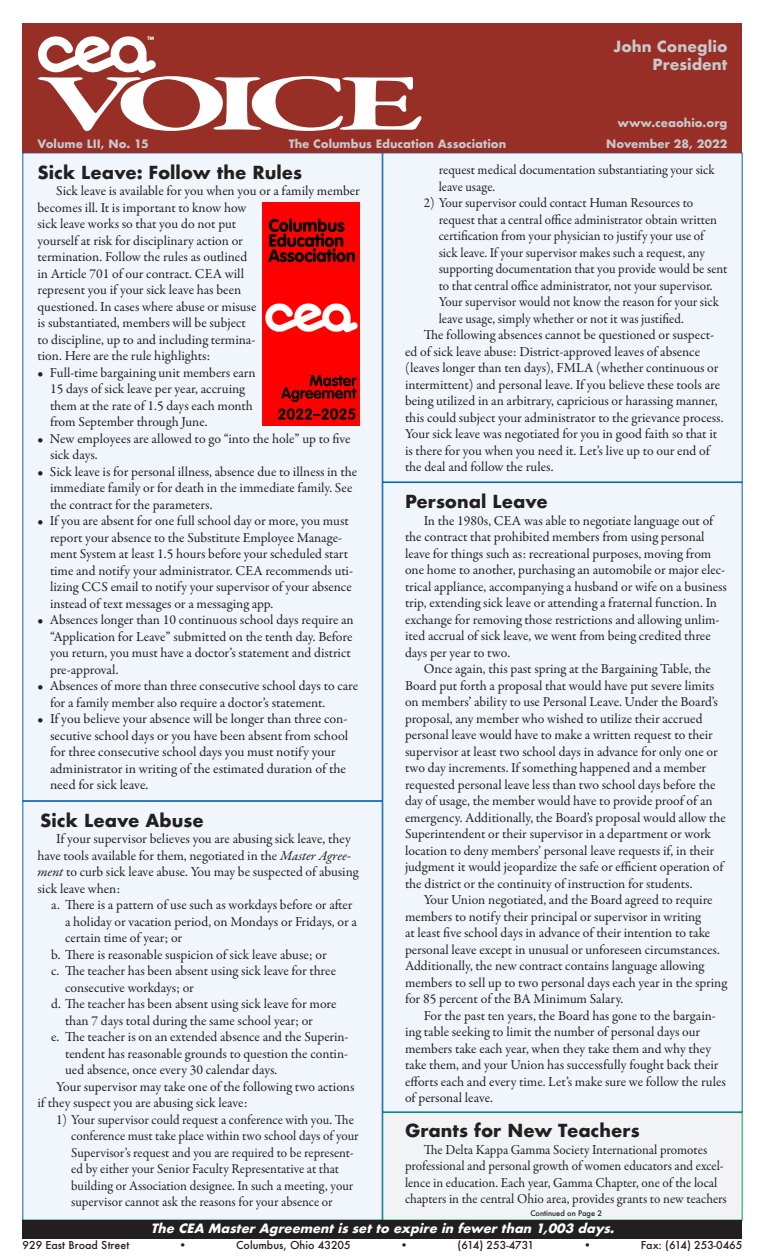
<style>
.page{position:relative;width:765px;height:1260px;background:#fff}
.page>*{position:absolute;margin:0;border:0;box-sizing:border-box;transform-origin:0 0}
.t1{font:700 82.62px "Garamond Premr Pro";letter-spacing:-.14em;color:#fff;scale:1.78 1}
.t2{font:700 17.5px "Futura";color:#231f20}
.t3{font:700 15px "Futura";color:#c7c8ca}
.t4{font:13.75px/16.5px "Garamond Premr Pro";color:#231f20}
.t5{font:13.75px/16.5px "Garamond Premr Pro";color:#231f20;scale:.96 1}
.t6{font:italic 700 12.5px "Futura";color:#fff}
.t7{font:700 11.25px "Futura";color:#c7c8ca}
.t8{font:500 10.62px "Futura";color:#231f20}
.t9{font:500 7.5px "Futura";color:#231f20}
.t10{font:900 5px "VAG Rounded Std";color:#fff}
.s1{font-style:italic}
</style>
<div class="page">
<div style="left:382px;top:1112px;width:360px;height:108px;background:#f2f3f4;border:1px solid #00a54f"></div>
<div style="left:382px;top:482px;width:360px;height:630px;background:#f0f6fb;border:1px solid #0563c1"></div>
<div style="left:382px;top:153px;width:360px;height:329px;background:#f0f6fb"></div>
<div style="left:22px;top:801px;width:360px;height:419px;background:#f0f6fb"></div>
<div style="left:22px;top:153px;width:360px;height:648px;background:#f0f6fb"></div>
<div style="left:22px;top:23px;width:720px;height:130px;background:#982f27"></div>
<div style="left:22px;top:1221px;width:720px;height:18px;background:#231f20"></div>
<img style="left:47px;top:36px;width:44px;height:28px">
<img style="left:262px;top:202px;width:98px;height:223px">
<p class="t10" style="left:147px;top:35px;width:8px">TM</p>
<p class="t1" style="left:39px;top:53px;width:219px">VOICE</p>
<p class="t3" style="left:613px;top:35px;width:116px">John Coneglio</p>
<p class="t3" style="left:653px;top:53px;width:76px">President</p>
<p class="t7" style="left:617px;top:114px;width:112px">www.ceaohio.org</p>
<p class="t7" style="left:38px;top:136px;width:113px">Volume LII, No. 15</p>
<p class="t7" style="left:289px;top:136px;width:219px">The Columbus Education Association</p>
<p class="t7" style="left:606px;top:136px;width:123px">November 28, 2022</p>
<p class="t2" style="left:38px;top:160px;width:266px">Sick Leave: Follow the Rules</p>
<p class="t4" style="left:38px;top:183px;width:324px;text-indent:19px">Sick leave is available for you when you or a family member becomes ill. It is important to know how<br>sick leave works so that you do not put<br>yourself at risk for disciplinary action or<br>termination. Follow the rules as outlined<br>in Article 701 of our contract. CEA will<br>represent you if your sick leave has been<br>questioned. In cases where abuse or misuse<br>is substantiated, members will be subject<br>to discipline, up to and including termina-<br>tion. Here are the rule highlights:</p>
<p class="t4" style="left:50px;top:365px;width:207px;text-indent:-12px">• Full-time bargaining unit members earn 15 days of sick leave per year, accruing them at the rate of 1.5 days each month from September through June.</p>
<p class="t4" style="left:50px;top:431px;width:302px;text-indent:-12px">• New employees are allowed to go “into the hole” up to five sick days.</p>
<p class="t4" style="left:50px;top:464px;width:309px;text-indent:-12px">• Sick leave is for personal illness, absence due to illness in the immediate family or for death in the immediate family. See the contract for the parameters.</p>
<p class="t4" style="left:50px;top:513px;width:305px;text-indent:-12px">• If you are absent for one full school day or more, you must report your absence to the Substitute Employee Manage&shy;ment System at least 1.5 hours before your scheduled start time and notify your administrator. CEA recommends uti&shy;lizing CCS email to notify your supervisor of your absence instead of text messages or a messaging app.</p>
<p class="t4" style="left:50px;top:612px;width:305px;text-indent:-12px">• Absences longer than 10 continuous school days require an “Application for Leave” submitted on the tenth day. Before you return, you must have a doctor’s statement and district pre-approval.</p>
<p class="t4" style="left:50px;top:678px;width:310px;text-indent:-12px">• Absences of more than three consecutive school days to care for a family member also require a doctor’s statement.</p>
<p class="t4" style="left:50px;top:711px;width:300px;text-indent:-12px">• If you believe your absence will be longer than three con&shy;secutive school days or you have been absent from school for three consecutive school days you must notify your administrator in writing of the estimated duration of the need for sick leave.</p>
<p class="t2" style="left:40px;top:808px;width:165px">Sick Leave Abuse</p>
<p class="t4" style="left:38px;top:831px;width:323px;text-indent:19px">If your supervisor believes you are abusing sick leave, they have tools available for them, negotiated in the <span class="s1">Master Agree&shy;ment</span> to curb sick leave abuse. You may be suspected of abusing sick leave when:</p>
<p class="t4" style="left:65px;top:897px;width:293px;text-indent:-14px">a. There is a pattern of use such as workdays before or after a holiday or vacation period, on Mondays or Fridays, or a certain time of year; or</p>
<p class="t4" style="left:51px;top:947px;width:277px">b. There is reasonable suspicion of sick leave abuse; or</p>
<p class="t4" style="left:65px;top:963px;width:273px;text-indent:-14px">c. The teacher has been absent using sick leave for three consecutive workdays; or</p>
<p class="t4" style="left:65px;top:996px;width:273px;text-indent:-14px">d. The teacher has been absent using sick leave for more than 7 days total during the same school year; or</p>
<p class="t4" style="left:65px;top:1029px;width:285px;text-align:justify;text-indent:-14px">e. The teacher is on an extended absence and the Superin&shy;tendent has reasonable grounds to question the contin&shy;ued absence, once every 30 calendar days.</p>
<p class="t4" style="left:38px;top:1079px;width:318px;text-indent:19px">Your supervisor may take one of the following two actions if they suspect you are abusing sick leave:</p>
<p class="t5" style="left:71px;top:1112px;width:301px;text-indent:-15px">1) Your supervisor could request a conference with you. The conference must take place within two school days of your Supervisor’s request and you are required to be represent&shy;ed by either your Senior Faculty Representative at that building or Association designee. In such a meeting, your supervisor cannot ask the reasons for your absence or</p>
<p class="t5" style="left:439px;top:162px;width:289px">request medical documentation substantiating your sick leave usage.</p>
<p class="t5" style="left:439px;top:195px;width:302px;text-indent:-15px">2) Your supervisor could contact Human Resources to request that a central office administrator obtain written certification from your physician to justify your use of<br>sick leave. If your supervisor makes such a request, any supporting documentation that you provide would be sent to that central office administrator, not your supervisor.<br>Your supervisor would not know the reason for your sick leave usage, simply whether or not it was justified.</p>
<p class="t4" style="left:405px;top:327px;width:320px;text-indent:19px">The following absences cannot be questioned or suspect&shy;ed of sick leave abuse: District-approved leaves of absence (leaves longer than ten days), FMLA (whether continuous or intermittent) and personal leave. If you believe these tools are being utilized in an arbitrary, capricious or harassing manner, this could subject your administrator to the grievance process.<br>Your sick leave was negotiated for you in good faith so that it is there for you when you need it. Let’s live up to our end of the deal and follow the rules.</p>
<p class="t2" style="left:405px;top:489px;width:144px">Personal Leave</p>
<p class="t4" style="left:405px;top:513px;width:323px;text-indent:19px">In the 1980s, CEA was able to negotiate language out of the contract that prohibited members from using personal leave for things such as: recreational purposes, moving from one home to another, purchasing an automobile or major elec&shy;trical appliance, accompanying a husband or wife on a business trip, extending sick leave or attending a fraternal function. In exchange for removing those restrictions and allowing unlim&shy;ited accrual of sick leave, we went from being credited three days per year to two.</p>
<p class="t4" style="left:405px;top:661px;width:323px;text-indent:19px">Once again, this past spring at the Bargaining Table, the Board put forth a proposal that would have put severe limits on members’ ability to use Personal Leave. Under the Board’s proposal, any member who wished to utilize their accrued personal leave would have to make a written request to their supervisor at least two school days in advance for only one or two day increments. If something happened and a member requested personal leave less than two school days before the day of usage, the member would have to provide proof of an emergency. Additionally, the Board’s proposal would allow the Superintendent or their supervisor in a department or work location to deny members’ personal leave requests if, in their judgment it would jeopardize the safe or efficient operation of the district or the continuity of instruction for students.</p>
<p class="t4" style="left:405px;top:892px;width:324px;text-indent:19px">Your Union negotiated, and the Board agreed to require members to notify their principal or supervisor in writing<br>at least five school days in advance of their intention to take personal leave except in unusual or unforeseen circumstances.<br>Additionally, the new contract contains language allowing members to sell up to two personal days each year in the spring for 85 percent of the BA Minimum Salary.</p>
<p class="t4" style="left:405px;top:1008px;width:322px;text-indent:19px">For the past ten years, the Board has gone to the bargain&shy;ing table seeking to limit the number of personal days our members take each year, when they take them and why they take them, and your Union has successfully fought back their efforts each and every time. Let’s make sure we follow the rules of personal leave.</p>
<p class="t2" style="left:405px;top:1118px;width:236px">Grants for New Teachers</p>
<p class="t5" style="left:405px;top:1141px;width:337px;text-indent:19px">The Delta Kappa Gamma Society International promotes professional and personal growth of women educators and excel&shy;lence in education. Each year, Gamma Chapter, one of the local chapters in the central Ohio area, provides grants to new teachers</p>
<p class="t9" style="left:530px;top:1208px;width:73px">Continued on Page 2</p>
<p class="t6" style="left:151px;top:1219px;width:469px">The CEA MasterAgreementissetto expire in fewerthan 1,003 days.</p>
<p class="t8" style="left:22px;top:1237px;width:108px">929 East Broad Street</p>
<p class="t8" style="left:179px;top:1237px;width:10px">•</p>
<p class="t8" style="left:236px;top:1237px;width:116px">Columbus, Ohio 43205</p>
<p class="t8" style="left:400px;top:1237px;width:10px">•</p>
<p class="t8" style="left:458px;top:1237px;width:78px">(614) 253-4731</p>
<p class="t8" style="left:583px;top:1237px;width:10px">•</p>
<p class="t8" style="left:641px;top:1237px;width:103px">Fax: (614) 253-0465</p>
</div>
